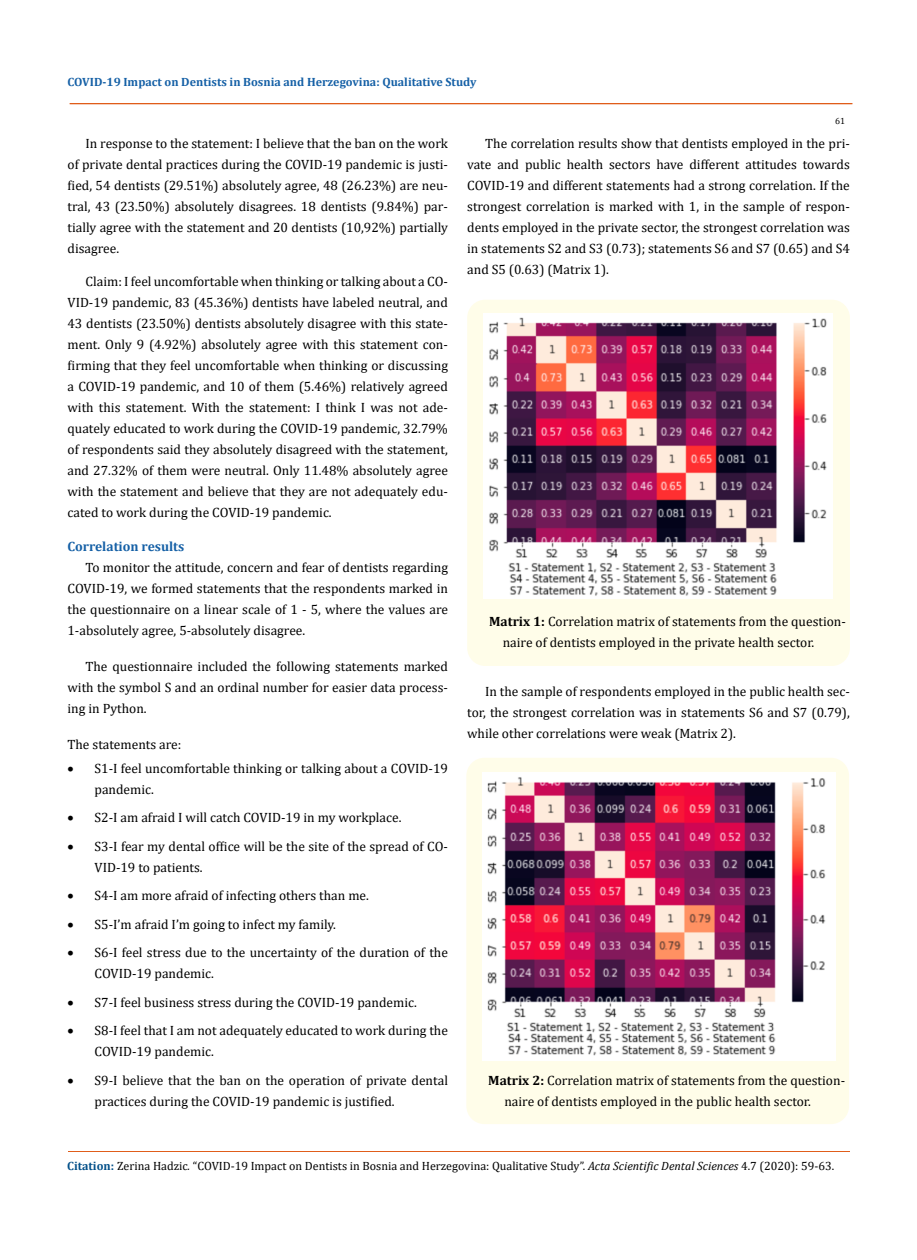
<style>
.page{position:relative;width:917px;height:1260px;background:#fff}
.page>*{position:absolute;margin:0;border:0;box-sizing:border-box;transform-origin:0 0}
.t1{font:13.5px/21px "Cambria";color:#000}
.t2{font:700 13.5px "Cambria";color:#1560a6}
.t3{font:12px "Cambria";color:#000}
.t4{font:700 12px "Cambria";color:#1560a6}
.t5{font:9px "Cambria";color:#000}
.s1{font-weight:700}
.s2{font-weight:700;color:#035089}
.s3{font-style:italic}
</style>
<div class="page">
<div style="left:467px;top:300px;width:382px;height:366px;background:#fffde9;border-radius:18px"></div>
<img style="left:483px;top:314px;width:349px;height:285px">
<div style="left:466px;top:758px;width:383px;height:366px;background:#fffde9;border-radius:18px"></div>
<img style="left:483px;top:772px;width:353px;height:289px">
<hr style="left:70px;top:104px;width:782px;height:1px;background:#e05d1a">
<div style="left:70px;top:103px;width:782px;height:1px;border:1px solid #e05d1a"></div>
<hr style="left:68px;top:1152px;width:781px;height:1px;background:#e05d1a">
<p class="t4" style="left:67px;top:73px;width:410px">COVID-19 Impact on Dentists in Bosnia and Herzegovina: Qualitative Study</p>
<p class="t5" style="left:835px;top:115px;width:11px">61</p>
<p class="t1" style="left:67px;top:133px;width:382px;text-align:justify;text-indent:18px">In response to the statement: I believe that the ban on the work of private dental practices during the COVID-19 pandemic is justi&shy;fied, 54 dentists (29.51%) absolutely agree, 48 (26.23%) are neu&shy;tral, 43 (23.50%) absolutely disagrees. 18 dentists (9.84%) par&shy;tially agree with the statement and 20 dentists (10,92%) partially disagree.</p>
<p class="t1" style="left:67px;top:271px;width:382px;text-align:justify;text-indent:18px">Claim: I feel uncomfortable when thinking or talking about a CO-VID-19 pandemic, 83 (45.36%) dentists have labeled neutral, and 43 dentists (23.50%) dentists absolutely disagree with this state&shy;ment. Only 9 (4.92%) absolutely agree with this statement con&shy;firming that they feel uncomfortable when thinking or discussing a COVID-19 pandemic, and 10 of them (5.46%) relatively agreed with this statement. With the statement: I think I was not ade&shy;quately educated to work during the COVID-19 pandemic, 32.79% of respondents said they absolutely disagreed with the statement, and 27.32% of them were neutral. Only 11.48% absolutely agree with the statement and believe that they are not adequately edu&shy;cated to work during the COVID-19 pandemic.</p>
<p class="t2" style="left:67px;top:537px;width:118px">Correlation results</p>
<p class="t1" style="left:67px;top:556px;width:382px;text-align:justify;text-indent:18px">To monitor the attitude, concern and fear of dentists regarding COVID-19, we formed statements that the respondents marked in the questionnaire on a linear scale of 1 - 5, where the values are 1-absolutely agree, 5-absolutely disagree.</p>
<p class="t1" style="left:67px;top:656px;width:382px;text-align:justify;text-indent:18px">The questionnaire included the following statements marked with the symbol S and an ordinal number for easier data process&shy;ing in Python.</p>
<p class="t1" style="left:67px;top:734px;width:115px">The statements are:</p>
<p class="t1" style="left:94px;top:758px;width:355px;text-indent:-27px">• S1-I feel uncomfortable thinking or talking about a COVID-19 pandemic.</p>
<p class="t1" style="left:67px;top:807px;width:335px">• S2-I am afraid I will catch COVID-19 in my workplace.</p>
<p class="t1" style="left:94px;top:836px;width:355px;text-indent:-27px">• S3-I fear my dental office will be the site of the spread of CO-<br>VID-19 to patients.</p>
<p class="t1" style="left:67px;top:885px;width:303px">• S4-I am more afraid of infecting others than me.</p>
<p class="t1" style="left:67px;top:914px;width:270px">• S5-I’m afraid I’m going to infect my family.</p>
<p class="t1" style="left:94px;top:942px;width:355px;text-indent:-27px">• S6-I feel stress due to the uncertainty of the duration of the<br>COVID-19 pandemic.</p>
<p class="t1" style="left:67px;top:992px;width:351px">• S7-I feel business stress during the COVID-19 pandemic.</p>
<p class="t1" style="left:94px;top:1020px;width:355px;text-indent:-27px">• S8-I feel that I am not adequately educated to work during the<br>COVID-19 pandemic.</p>
<p class="t1" style="left:94px;top:1070px;width:355px;text-indent:-27px">• S9-I believe that the ban on the operation of private dental practices during the COVID-19 pandemic is justified.</p>
<p class="t1" style="left:467px;top:133px;width:384px;text-align:justify;text-indent:18px">The correlation results show that dentists employed in the pri&shy;vate and public health sectors have different attitudes towards COVID-19 and different statements had a strong correlation. If the strongest correlation is marked with 1, in the sample of respon&shy;dents employed in the private sector, the strongest correlation was in statements S2 and S3 (0.73); statements S6 and S7 (0.65) and S4 and S5 (0.63) (Matrix 1).</p>
<p class="t1" style="left:502px;top:611px;width:345px;text-indent:-14px"><span class="s1">Matrix 1:</span> Correlation matrix of statements from the question&shy;naire of dentists employed in the private health sector.</p>
<p class="t1" style="left:467px;top:681px;width:384px;text-align:justify;text-indent:18px">In the sample of respondents employed in the public health sec&shy;tor, the strongest correlation was in statements S6 and S7 (0.79), while other correlations were weak (Matrix 2).</p>
<p class="t1" style="left:504px;top:1070px;width:342px;text-indent:-16px"><span class="s1">Matrix 2:</span> Correlation matrix of statements from the question&shy;naire of dentists employed in the public health sector.</p>
<p class="t3" style="left:67px;top:1159px;width:768px"><span class="s2">Citation:</span> Zerina Hadzic<span class="s3">.</span> “COVID-19 Impact on Dentists in Bosnia and Herzegovina: Qualitative Study”. <span class="s3">Acta Scientific Dental Sciences</span> 4.7 (2020): 59-63.</p>
</div>
